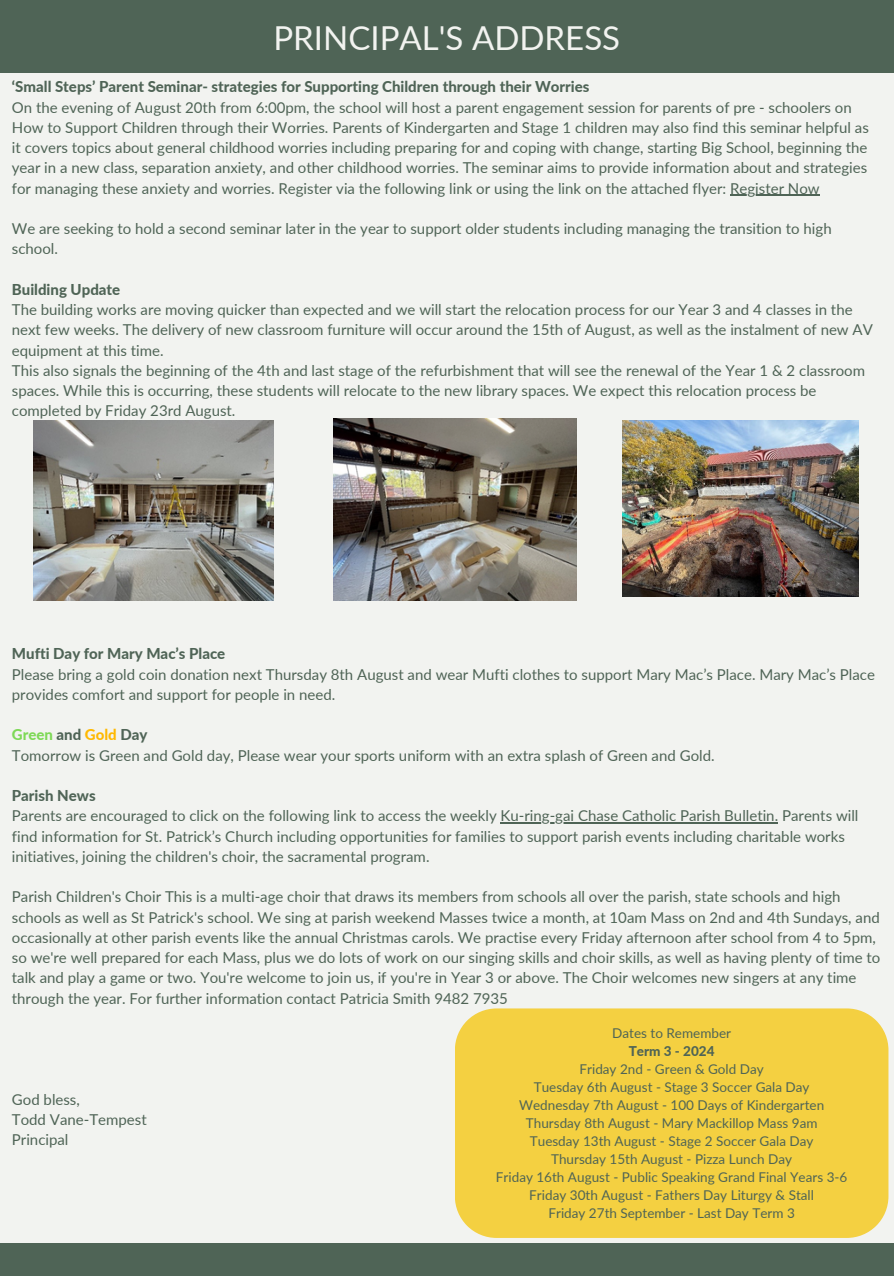
<style>
.page{position:relative;width:894px;height:1276px;background:#fff}
.page>*{position:absolute;margin:0;border:0;box-sizing:border-box;transform-origin:0 0}
.t1{font:35.4px "Lato";color:#f2f3f0}
.t2{font:33px "Lato";color:#f2f3f0}
.t3{font:15px/20.2px "Lato";color:#4f6456}
.t4{font:800 15px "Lato";color:#4f6456}
.t5{font:13.5px "Lato";color:#4f6456}
.t6{font:800 13.5px "Lato";color:#4f6456}
.s1{color:#7ed957}
.s2{color:#ffb902}
</style>
<div class="page">
<div style="left:0;top:0;width:893px;height:1276px;background:#f2f3f0"></div>
<div style="left:0;top:1256px;width:893px;height:19px;background:#4f6456"></div>
<div style="left:0;top:0;width:893px;height:73px;background:#4f6456"></div>
<div style="left:0;top:1243px;width:893px;height:20px;background:#4f6456"></div>
<hr style="left:730px;top:195px;width:89px;height:1px;background:#4f6456">
<hr style="left:500px;top:822px;width:278px;height:1px;background:#4f6456">
<div style="left:455px;top:1008px;width:432px;height:230px;background:#f4d041"></div>
<img style="left:34px;top:420px;width:240px;height:180px">
<img style="left:333px;top:418px;width:243px;height:182px">
<img style="left:622px;top:420px;width:236px;height:177px">
<p class="t2" style="left:273px;top:17px;width:348px">PRINCIPAL'S ADDRESS</p>
<h1 class="t1" style="left:271px;top:20px;width:353px">PRINCIPAL'S UPDATE</h1>
<h1 class="t4" style="left:12px;top:77px;width:579px">‘Small Steps’ Parent Seminar- strategies for Supporting Children through their Worries</h1>
<p class="t3" style="left:12px;top:97px;width:858px">On the evening of August 20th from 6:00pm, the school will host a parent engagement session for parents of pre - schoolers on How to Support Children through their Worries. Parents of Kindergarten and Stage 1 children may also find this seminar helpful as it covers topics about general childhood worries including preparing for and coping with change, starting Big School, beginning the year in a new class, separation anxiety, and other childhood worries. The seminar aims to provide information about and strategies for managing these anxiety and worries. Register via the following link or using the link on the attached flyer: Register Now</p>
<p class="t3" style="left:12px;top:218px;width:821px">We are seeking to hold a second seminar later in the year to support older students including managing the transition to high school.</p>
<p class="t4" style="left:12px;top:280px;width:110px">Building Update</p>
<p class="t3" style="left:12px;top:299px;width:862px">The building works are moving quicker than expected and we will start the relocation process for our Year 3 and 4 classes in the next few weeks. The delivery of new classroom furniture will occur around the 15th of August, as well as the instalment of new AV equipment at this time.</p>
<p class="t3" style="left:12px;top:360px;width:854px">This also signals the beginning of the 4th and last stage of the refurbishment that will see the renewal of the Year 1 &amp; 2 classroom spaces. While this is occurring, these students will relocate to the new library spaces. We expect this relocation process be completed by Friday 23rd August.</p>
<p class="t4" style="left:12px;top:644px;width:215px">Mufti Day for Mary Mac’s Place</p>
<p class="t3" style="left:12px;top:664px;width:864px">Please bring a gold coin donation next Thursday 8th August and wear Mufti clothes to support Mary Mac’s Place. Mary Mac’s Place provides comfort and support for people in need.</p>
<p class="t4" style="left:12px;top:725px;width:137px"><span class="s1">Green</span> and <span class="s2">Gold</span> Day</p>
<p class="t3" style="left:12px;top:745px;width:704px">Tomorrow is Green and Gold day, Please wear your sports uniform with an extra splash of Green and Gold.</p>
<p class="t4" style="left:12px;top:786px;width:85px">Parish News</p>
<p class="t3" style="left:12px;top:805px;width:847px">Parents are encouraged to click on the following link to access the weekly Ku-ring-gai Chase Catholic Parish Bulletin. Parents will</p>
<p class="t3" style="left:12px;top:826px;width:834px">find information for St. Patrick’s Church including opportunities for families to support parish events including charitable works initiatives, joining the children's choir, the sacramental program.</p>
<p class="t3" style="left:12px;top:886px;width:830px">Parish Children's Choir This is a multi-age choir that draws its members from schools all over the parish, state schools and high</p>
<p class="t3" style="left:12px;top:907px;width:869px">schools as well as St Patrick's school. We sing at parish weekend Masses twice a month, at 10am Mass on 2nd and 4th Sundays, and occasionally at other parish events like the annual Christmas carols. We practise every Friday afternoon after school from 4 to 5pm, so we're well prepared for each Mass, plus we do lots of work on our singing skills and choir skills, as well as having plenty of time to talk and play a game or two. You're welcome to join us, if you're in Year 3 or above. The Choir welcomes new singers at any time through the year. For further information contact Patricia Smith 9482 7935</p>
<p class="t3" style="left:12px;top:1089px;width:69px">God bless,</p>
<p class="t3" style="left:12px;top:1109px;width:136px">Todd Vane-Tempest</p>
<p class="t3" style="left:12px;top:1129px;width:58px">Principal</p>
<p class="t5" style="left:612px;top:1024px;width:120px">Dates to Remember</p>
<p class="t6" style="left:628px;top:1042px;width:87px">Term 3 - 2024</p>
<p class="t5" style="left:579px;top:1060px;width:186px">Friday 2nd - Green &amp; Gold Day</p>
<p class="t5" style="left:533px;top:1078px;width:277px">Tuesday 6th August - Stage 3 Soccer Gala Day</p>
<p class="t5" style="left:519px;top:1096px;width:306px">Wednesday 7th August - 100 Days of Kindergarten</p>
<p class="t5" style="left:525px;top:1114px;width:293px">Thursday 8th August - Mary Mackillop Mass 9am</p>
<p class="t5" style="left:529px;top:1132px;width:285px">Tuesday 13th August - Stage 2 Soccer Gala Day</p>
<p class="t5" style="left:551px;top:1150px;width:242px">Thursday 15th August - Pizza Lunch Day</p>
<p class="t5" style="left:496px;top:1168px;width:353px">Friday 16th August - Public Speaking Grand Final Years 3-6</p>
<p class="t5" style="left:529px;top:1186px;width:286px">Friday 30th August - Fathers Day Liturgy &amp; Stall</p>
<p class="t5" style="left:548px;top:1204px;width:248px">Friday 27th September - Last Day Term 3</p>
</div>
